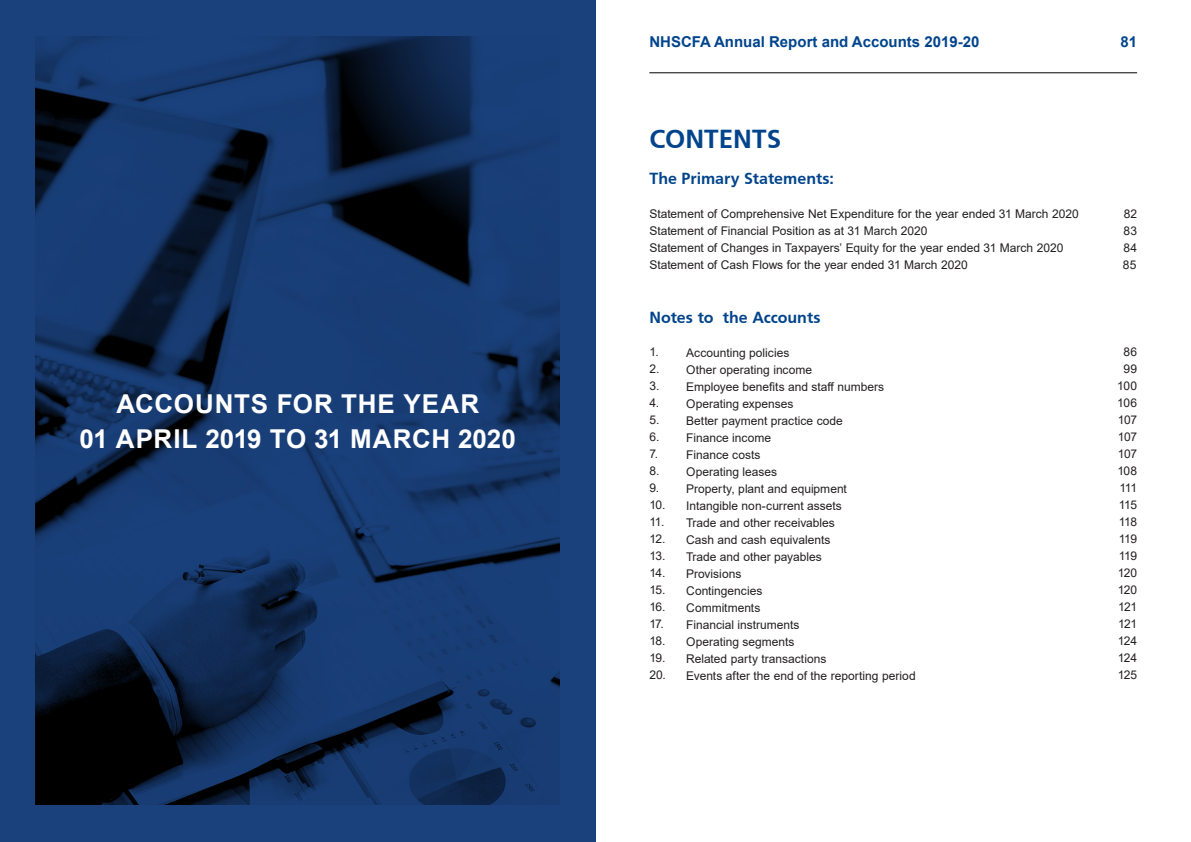
<style>
.page{position:relative;width:1191px;height:842px;background:#fff}
.page>*{position:absolute;margin:0;border:0;box-sizing:border-box;transform-origin:0 0}
.t1{font:700 26px "Arial";letter-spacing:.025em;color:#fff}
.t2{font:700 26px "Frutiger";letter-spacing:.005em;color:#01448c}
.t3{font:700 16px "Frutiger";color:#01448c}
.t4{font:700 15px "Arial";color:#01448c}
.t5{font:12px "Arial";color:#231f20}
</style>
<div class="page">
<hr style="left:649px;top:72px;width:488px;height:1px;background:#000">
<div style="left:0;top:0;width:595px;height:842px;background:#1a417c"></div>
<img style="left:35px;top:36px;width:524px;height:768px">
<p class="t1" style="left:116px;top:385px;width:364px">ACCOUNTS FOR THE YEAR</p>
<p class="t1" style="left:80px;top:420px;width:438px">01 APRIL 2019 TO 31 MARCH 2020</p>
<p class="t4" style="left:649px;top:31px;width:332px">NHSCFA Annual Report and Accounts 2019-20</p>
<p class="t4" style="left:1120px;top:31px;width:18px">81</p>
<p class="t2" style="left:649px;top:124px;width:133px">CONTENTS</p>
<p class="t3" style="left:649px;top:169px;width:186px">The Primary Statements:</p>
<p class="t5" style="left:649px;top:206px;width:431px">Statement of Comprehensive Net Expenditure for the year ended 31 March 2020</p>
<p class="t5" style="left:1123px;top:206px;width:15px">82</p>
<p class="t5" style="left:649px;top:223px;width:280px">Statement of Financial Position as at 31 March 2020</p>
<p class="t5" style="left:1123px;top:223px;width:15px">83</p>
<p class="t5" style="left:649px;top:240px;width:415px">Statement of Changes in Taxpayers’ Equity for the year ended 31 March 2020</p>
<p class="t5" style="left:1123px;top:240px;width:15px">84</p>
<p class="t5" style="left:649px;top:257px;width:320px">Statement of Cash Flows for the year ended 31 March 2020</p>
<p class="t5" style="left:1123px;top:257px;width:15px">85</p>
<p class="t3" style="left:649px;top:308px;width:173px">Notes to the Accounts</p>
<p class="t5" style="left:686px;top:344px;width:105px">Accounting policies</p>
<p class="t5" style="left:686px;top:361px;width:127px">Other operating income</p>
<p class="t5" style="left:686px;top:378px;width:199px">Employee benefits and staff numbers</p>
<p class="t5" style="left:686px;top:395px;width:109px">Operating expenses</p>
<p class="t5" style="left:686px;top:412px;width:158px">Better payment practice code</p>
<p class="t5" style="left:686px;top:429px;width:86px">Finance income</p>
<p class="t5" style="left:686px;top:446px;width:76px">Finance costs</p>
<p class="t5" style="left:686px;top:463px;width:92px">Operating leases</p>
<p class="t5" style="left:686px;top:480px;width:162px">Property, plant and equipment</p>
<p class="t5" style="left:686px;top:497px;width:157px">Intangible non-current assets</p>
<p class="t5" style="left:686px;top:514px;width:150px">Trade and other receivables</p>
<p class="t5" style="left:686px;top:531px;width:146px">Cash and cash equivalents</p>
<p class="t5" style="left:686px;top:548px;width:137px">Trade and other payables</p>
<p class="t5" style="left:686px;top:565px;width:57px">Provisions</p>
<p class="t5" style="left:686px;top:582px;width:78px">Contingencies</p>
<p class="t5" style="left:686px;top:599px;width:76px">Commitments</p>
<p class="t5" style="left:686px;top:616px;width:115px">Financial instruments</p>
<p class="t5" style="left:686px;top:633px;width:110px">Operating segments</p>
<p class="t5" style="left:686px;top:650px;width:142px">Related party transactions</p>
<p class="t5" style="left:686px;top:667px;width:231px">Events after the end of the reporting period</p>
<p class="t5" style="left:649px;top:344px;width:11px">1.</p>
<p class="t5" style="left:649px;top:361px;width:12px">2.</p>
<p class="t5" style="left:649px;top:378px;width:12px">3.</p>
<p class="t5" style="left:649px;top:395px;width:11px">4.</p>
<p class="t5" style="left:649px;top:412px;width:11px">5.</p>
<p class="t5" style="left:649px;top:429px;width:11px">6.</p>
<p class="t5" style="left:649px;top:446px;width:10px">7.</p>
<p class="t5" style="left:649px;top:463px;width:12px">8.</p>
<p class="t5" style="left:649px;top:480px;width:11px">9.</p>
<p class="t5" style="left:649px;top:497px;width:18px">10.</p>
<p class="t5" style="left:649px;top:514px;width:16px">11.</p>
<p class="t5" style="left:649px;top:531px;width:18px">12.</p>
<p class="t5" style="left:649px;top:548px;width:18px">13.</p>
<p class="t5" style="left:649px;top:565px;width:17px">14.</p>
<p class="t5" style="left:649px;top:582px;width:18px">15.</p>
<p class="t5" style="left:649px;top:599px;width:18px">16.</p>
<p class="t5" style="left:649px;top:616px;width:16px">17.</p>
<p class="t5" style="left:649px;top:633px;width:18px">18.</p>
<p class="t5" style="left:649px;top:650px;width:18px">19.</p>
<p class="t5" style="left:649px;top:667px;width:18px">20.</p>
<p class="t5" style="left:1123px;top:344px;width:15px">86</p>
<p class="t5" style="left:1123px;top:361px;width:15px">99</p>
<p class="t5" style="left:1117px;top:378px;width:21px">100</p>
<p class="t5" style="left:1117px;top:395px;width:21px">106</p>
<p class="t5" style="left:1117px;top:412px;width:21px">107</p>
<p class="t5" style="left:1117px;top:429px;width:21px">107</p>
<p class="t5" style="left:1117px;top:446px;width:21px">107</p>
<p class="t5" style="left:1117px;top:463px;width:21px">108</p>
<p class="t5" style="left:1119px;top:480px;width:19px">111</p>
<p class="t5" style="left:1118px;top:497px;width:20px">115</p>
<p class="t5" style="left:1118px;top:514px;width:20px">118</p>
<p class="t5" style="left:1118px;top:531px;width:20px">119</p>
<p class="t5" style="left:1118px;top:548px;width:20px">119</p>
<p class="t5" style="left:1117px;top:565px;width:21px">120</p>
<p class="t5" style="left:1117px;top:582px;width:21px">120</p>
<p class="t5" style="left:1118px;top:599px;width:21px">121</p>
<p class="t5" style="left:1118px;top:616px;width:21px">121</p>
<p class="t5" style="left:1117px;top:633px;width:21px">124</p>
<p class="t5" style="left:1117px;top:650px;width:21px">124</p>
<p class="t5" style="left:1117px;top:667px;width:21px">125</p>
</div>
